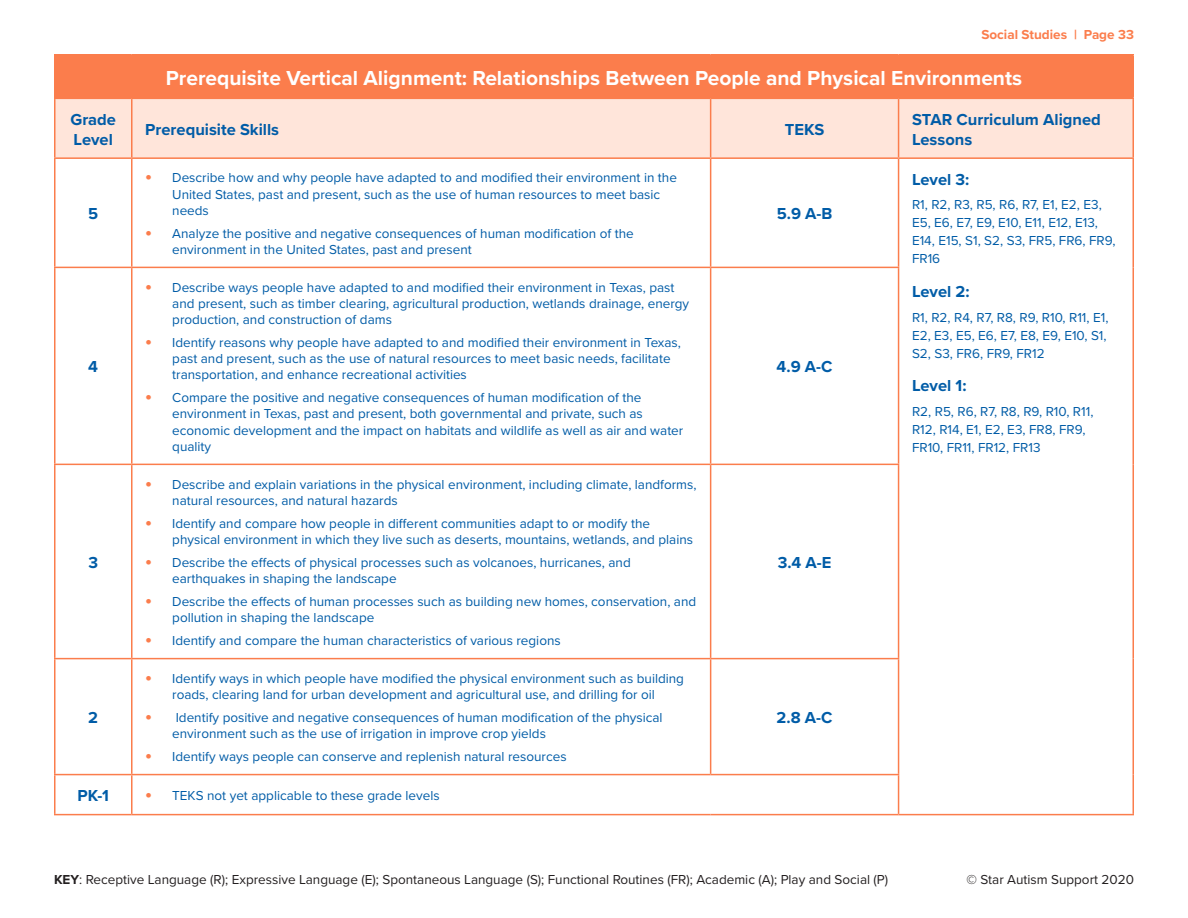
<style>
.page{position:relative;width:1188px;height:918px;background:#fff}
.page>*{position:absolute;margin:0;border:0;box-sizing:border-box;transform-origin:0 0}
.Table_Header{font:700 21px "Proxima Nova";color:#fff}
.Table_Subheader{font:700 16.5px/19.8px "Proxima Nova";color:#005ca7}
.Grade_Level_and_TEKS{font:700 16.5px "Proxima Nova";color:#005ca7}
.Aligned_Lessons_-_He{font:700 16.5px "Proxima Nova";color:#005ca7}
.Aligned_Lessons_-_Bo{font:13.5px/16.2px "Proxima Nova";color:#005ca7}
.t1{font:13.5px "Proxima Nova";color:#231f20}
.t2{font:700 13.5px "Proxima Nova";color:#fb7d4c}
.s1{font-weight:700;font-size:19.5px;color:#fb7d4c}
.s2{font-weight:700}
</style>
<div class="page">
<div style="left:55px;top:55px;width:1078px;height:43px;background:#fb7d4c"></div>
<div style="left:56px;top:99px;width:1076px;height:58px;background:#ffe5da"></div>
<hr style="left:54px;top:99px;width:2px;height:58px;background:#fb7d4c">
<hr style="left:131px;top:99px;width:2px;height:58px;background:#fb7d4c">
<hr style="left:710px;top:99px;width:1px;height:58px;background:#fb7d4c">
<hr style="left:898px;top:99px;width:1px;height:58px;background:#fb7d4c">
<hr style="left:1132px;top:99px;width:2px;height:58px;background:#fb7d4c">
<hr style="left:54px;top:157px;width:78px;height:2px;background:#fb7d4c">
<hr style="left:54px;top:159px;width:2px;height:108px;background:#fb7d4c">
<hr style="left:132px;top:157px;width:579px;height:2px;background:#fb7d4c">
<hr style="left:131px;top:159px;width:2px;height:108px;background:#fb7d4c">
<hr style="left:711px;top:157px;width:188px;height:2px;background:#fb7d4c">
<hr style="left:710px;top:159px;width:1px;height:108px;background:#fb7d4c">
<hr style="left:899px;top:157px;width:235px;height:2px;background:#fb7d4c">
<hr style="left:898px;top:159px;width:1px;height:108px;background:#fb7d4c">
<hr style="left:1132px;top:159px;width:2px;height:108px;background:#fb7d4c">
<hr style="left:54px;top:267px;width:78px;height:1px;background:#fb7d4c">
<hr style="left:54px;top:268px;width:2px;height:196px;background:#fb7d4c">
<hr style="left:132px;top:267px;width:579px;height:1px;background:#fb7d4c">
<hr style="left:131px;top:268px;width:2px;height:196px;background:#fb7d4c">
<hr style="left:711px;top:267px;width:188px;height:1px;background:#fb7d4c">
<hr style="left:710px;top:268px;width:1px;height:196px;background:#fb7d4c">
<hr style="left:898px;top:268px;width:1px;height:196px;background:#fb7d4c">
<hr style="left:1132px;top:267px;width:2px;height:197px;background:#fb7d4c">
<hr style="left:54px;top:464px;width:78px;height:1px;background:#fb7d4c">
<hr style="left:54px;top:465px;width:2px;height:193px;background:#fb7d4c">
<hr style="left:132px;top:464px;width:579px;height:1px;background:#fb7d4c">
<hr style="left:131px;top:465px;width:2px;height:193px;background:#fb7d4c">
<hr style="left:711px;top:464px;width:188px;height:1px;background:#fb7d4c">
<hr style="left:710px;top:465px;width:1px;height:193px;background:#fb7d4c">
<hr style="left:898px;top:465px;width:1px;height:193px;background:#fb7d4c">
<hr style="left:1132px;top:464px;width:2px;height:195px;background:#fb7d4c">
<hr style="left:54px;top:658px;width:78px;height:1px;background:#fb7d4c">
<hr style="left:54px;top:659px;width:2px;height:115px;background:#fb7d4c">
<hr style="left:132px;top:658px;width:579px;height:1px;background:#fb7d4c">
<hr style="left:131px;top:659px;width:2px;height:115px;background:#fb7d4c">
<hr style="left:711px;top:658px;width:188px;height:1px;background:#fb7d4c">
<hr style="left:710px;top:659px;width:1px;height:115px;background:#fb7d4c">
<hr style="left:898px;top:659px;width:1px;height:115px;background:#fb7d4c">
<hr style="left:1132px;top:659px;width:2px;height:116px;background:#fb7d4c">
<hr style="left:54px;top:774px;width:78px;height:1px;background:#fb7d4c">
<hr style="left:54px;top:775px;width:2px;height:39px;background:#fb7d4c">
<hr style="left:132px;top:774px;width:579px;height:1px;background:#fb7d4c">
<hr style="left:131px;top:775px;width:2px;height:39px;background:#fb7d4c">
<hr style="left:711px;top:774px;width:188px;height:1px;background:#fb7d4c">
<hr style="left:898px;top:775px;width:1px;height:39px;background:#fb7d4c">
<hr style="left:1132px;top:775px;width:2px;height:39px;background:#fb7d4c">
<hr style="left:54px;top:814px;width:78px;height:1px;background:#fb7d4c">
<hr style="left:132px;top:814px;width:579px;height:1px;background:#fb7d4c">
<hr style="left:711px;top:814px;width:188px;height:1px;background:#fb7d4c">
<hr style="left:899px;top:814px;width:235px;height:1px;background:#fb7d4c">
<hr style="left:54px;top:54px;width:78px;height:2px;background:#fb7d4c">
<hr style="left:54px;top:55px;width:2px;height:43px;background:#fb7d4c">
<hr style="left:132px;top:54px;width:579px;height:2px;background:#fb7d4c">
<hr style="left:711px;top:54px;width:188px;height:2px;background:#fb7d4c">
<hr style="left:899px;top:54px;width:235px;height:2px;background:#fb7d4c">
<hr style="left:1132px;top:55px;width:2px;height:43px;background:#fb7d4c">
<hr style="left:54px;top:98px;width:78px;height:1px;background:#fb7d4c">
<hr style="left:132px;top:98px;width:579px;height:1px;background:#fb7d4c">
<hr style="left:711px;top:98px;width:188px;height:1px;background:#fb7d4c">
<hr style="left:899px;top:98px;width:235px;height:1px;background:#fb7d4c">
<p class="t2" style="left:981px;top:24px;width:154px">Social Studies | Page 33</p>
<p class="Table_Header" style="left:166px;top:62px;width:858px">Prerequisite Vertical Alignment: Relationships Between People and Physical Environments</p>
<p class="Table_Subheader" style="left:70px;top:109px;width:47px">Grade<br>Level</p>
<p class="Table_Subheader" style="left:145px;top:119px;width:135px">Prerequisite Skills</p>
<p class="Table_Subheader" style="left:785px;top:119px;width:41px">TEKS</p>
<p class="Table_Subheader" style="left:912px;top:109px;width:190px">STAR Curriculum Aligned<br>Lessons</p>
<p class="Grade_Level_and_TEKS" style="left:88px;top:201px;width:12px">5</p>
<p class="Grade_Level_and_TEKS" style="left:88px;top:355px;width:11px">4</p>
<p class="Grade_Level_and_TEKS" style="left:88px;top:550px;width:11px">3</p>
<p class="Grade_Level_and_TEKS" style="left:88px;top:705px;width:11px">2</p>
<p class="Aligned_Lessons_-_Bo" style="left:172px;top:169px;width:506px;text-indent:-27px"><span class="s1">•</span> Describe how and why people have adapted to and modified their environment in the<br>United States, past and present, such as the use of human resources to meet basic needs</p>
<p class="Aligned_Lessons_-_Bo" style="left:172px;top:225px;width:463px;text-indent:-27px"><span class="s1">•</span> Analyze the positive and negative consequences of human modification of the environment in the United States, past and present</p>
<p class="Aligned_Lessons_-_Bo" style="left:172px;top:278px;width:518px;text-indent:-27px"><span class="s1">•</span> Describe ways people have adapted to and modified their environment in Texas, past and present, such as timber clearing, agricultural production, wetlands drainage, energy production, and construction of dams</p>
<p class="Aligned_Lessons_-_Bo" style="left:172px;top:334px;width:510px;text-indent:-27px"><span class="s1">•</span> Identify reasons why people have adapted to and modified their environment in Texas, past and present, such as the use of natural resources to meet basic needs, facilitate transportation, and enhance recreational activities</p>
<p class="Aligned_Lessons_-_Bo" style="left:172px;top:389px;width:513px;text-indent:-27px"><span class="s1">•</span> Compare the positive and negative consequences of human modification of the environment in Texas, past and present, both governmental and private, such as economic development and the impact on habitats and wildlife as well as air and water quality</p>
<p class="Aligned_Lessons_-_Bo" style="left:172px;top:475px;width:526px;text-indent:-27px"><span class="s1">•</span> Describe and explain variations in the physical environment, including climate, landforms, natural resources, and natural hazards</p>
<p class="Aligned_Lessons_-_Bo" style="left:172px;top:514px;width:522px;text-indent:-27px"><span class="s1">•</span> Identify and compare how people in different communities adapt to or modify the physical environment in which they live such as deserts, mountains, wetlands, and plains</p>
<p class="Aligned_Lessons_-_Bo" style="left:172px;top:554px;width:460px;text-indent:-27px"><span class="s1">•</span> Describe the effects of physical processes such as volcanoes, hurricanes, and earthquakes in shaping the landscape</p>
<p class="Aligned_Lessons_-_Bo" style="left:172px;top:593px;width:525px;text-indent:-27px"><span class="s1">•</span> Describe the effects of human processes such as building new homes, conservation, and pollution in shaping the landscape</p>
<p class="Aligned_Lessons_-_Bo" style="left:145px;top:632px;width:417px"><span class="s1">•</span> Identify and compare the human characteristics of various regions</p>
<p class="Aligned_Lessons_-_Bo" style="left:145px;top:670px;width:540px;text-align:center"><span class="s1">•</span> Identify ways in which people have modified the physical environment such as building roads, clearing land for urban development and agricultural use, and drilling for oil</p>
<p class="Aligned_Lessons_-_Bo" style="left:172px;top:709px;width:492px;text-indent:-27px"><span class="s1">•</span> Identify positive and negative consequences of human modification of the physical environment such as the use of irrigation in improve crop yields</p>
<p class="Aligned_Lessons_-_Bo" style="left:145px;top:748px;width:423px"><span class="s1">•</span> Identify ways people can conserve and replenish natural resources</p>
<p class="Grade_Level_and_TEKS" style="left:77px;top:783px;width:33px">PK-1</p>
<p class="Aligned_Lessons_-_Bo" style="left:145px;top:787px;width:296px"><span class="s1">•</span> TEKS not yet applicable to these grade levels</p>
<p class="Grade_Level_and_TEKS" style="left:777px;top:201px;width:57px">5.9 A-B</p>
<p class="Grade_Level_and_TEKS" style="left:777px;top:355px;width:57px">4.9 A-C</p>
<p class="Grade_Level_and_TEKS" style="left:778px;top:550px;width:55px">3.4 A-E</p>
<p class="Grade_Level_and_TEKS" style="left:777px;top:705px;width:57px">2.8 A-C</p>
<p class="Aligned_Lessons_-_He" style="left:912px;top:167px;width:59px">Level 3:</p>
<p class="Aligned_Lessons_-_Bo" style="left:912px;top:195px;width:205px;line-height:18px">R1, R2, R3, R5, R6, R7, E1, E2, E3,<br>E5, E6, E7, E9, E10, E11, E12, E13,<br>E14, E15, S1, S2, S3, FR5, FR6, FR9,<br>FR16</p>
<p class="Aligned_Lessons_-_He" style="left:912px;top:279px;width:59px">Level 2:</p>
<p class="Aligned_Lessons_-_Bo" style="left:912px;top:307px;width:198px;line-height:18px">R1, R2, R4, R7, R8, R9, R10, R11, E1,<br>E2, E3, E5, E6, E7, E8, E9, E10, S1,<br>S2, S3, FR6, FR9, FR12</p>
<p class="Aligned_Lessons_-_He" style="left:912px;top:373px;width:56px">Level 1:</p>
<p class="Aligned_Lessons_-_Bo" style="left:912px;top:401px;width:183px;line-height:18px">R2, R5, R6, R7, R8, R9, R10, R11,<br>R12, R14, E1, E2, E3, FR8, FR9,<br>FR10, FR11, FR12, FR13</p>
<p class="t1" style="left:54px;top:870px;width:836px"><span class="s2">KEY</span>: Receptive Language (R); Expressive Language (E); Spontaneous Language (S); Functional Routines (FR); Academic (A); Play and Social (P)</p>
<p class="t1" style="left:967px;top:870px;width:169px">© Star Autism Support 2020</p>
</div>
